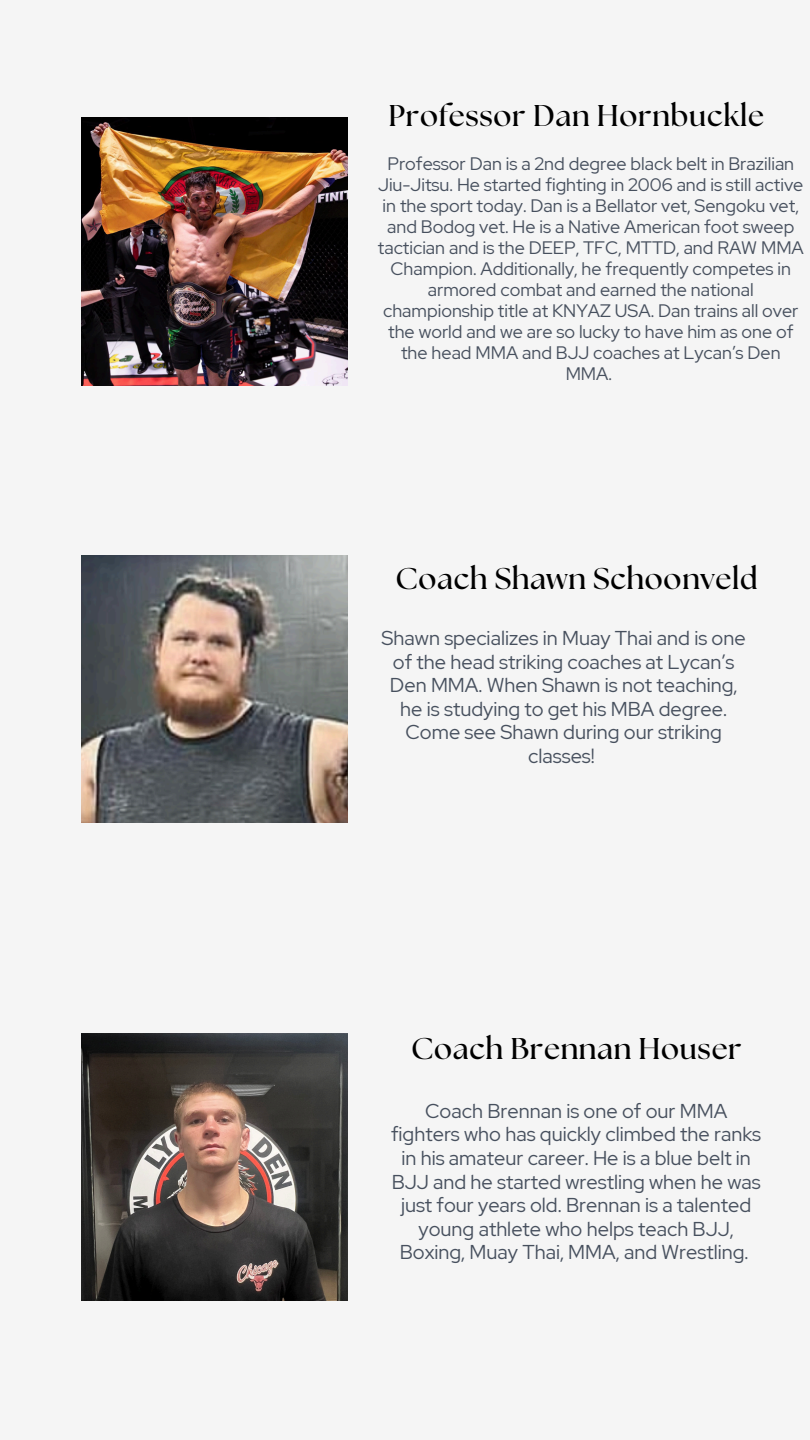
<style>
.page{position:relative;width:810px;height:1440px;background:#f5f5f5}
.page>*{position:absolute;margin:0;border:0;box-sizing:border-box;transform-origin:0 0}
.t1{font:700 30px "The Seasons";letter-spacing:.02em;color:#000}
.t2{font:20px/23.6px "Red Hat Display";color:#47505e;text-align:center}
.t3{font:18px/21px "Red Hat Display";color:#47505e;text-align:center}
</style>
<div class="page">
<img style="left:81px;top:118px;width:266px;height:267px">
<img style="left:81px;top:555px;width:266px;height:268px">
<img style="left:81px;top:1033px;width:266px;height:268px">
<h1 class="t1" style="left:389px;top:102px;width:377px">Professor Dan Hornbuckle</h1>
<p class="t3" style="left:378px;top:153px;width:428px">Professor Dan is a 2nd degree black belt in Brazilian Jiu-Jitsu. He started fighting in 2006 and is still active in the sport today. Dan is a Bellator vet, Sengoku vet, and Bodog vet. He is a Native American foot sweep tactician and is the DEEP, TFC, MTTD, and RAW MMA Champion. Additionally, he frequently competes in armored combat and earned the national championship title at KNYAZ USA. Dan trains all over the world and we are so lucky to have him as one of the head MMA and BJJ coaches at Lycan’s Den MMA.</p>
<h1 class="t1" style="left:395px;top:565px;width:364px">Coach Shawn Schoonveld</h1>
<p class="t2" style="left:382px;top:626px;width:366px">Shawn specializes in Muay Thai and is one of the head striking coaches at Lycan’s<br>Den MMA. When Shawn is not teaching, he is studying to get his MBA degree.<br>Come see Shawn during our striking classes!</p>
<p class="t1" style="left:411px;top:1035px;width:332px">Coach Brennan Houser</p>
<h1 class="t2" style="left:391px;top:1099px;width:372px">Coach Brennan is one of our MMA fighters who has quickly climbed the ranks in his amateur career. He is a blue belt in BJJ and he started wrestling when he was just four years old. Brennan is a talented young athlete who helps teach BJJ, Boxing, Muay Thai, MMA, and Wrestling.</h1>
</div>
